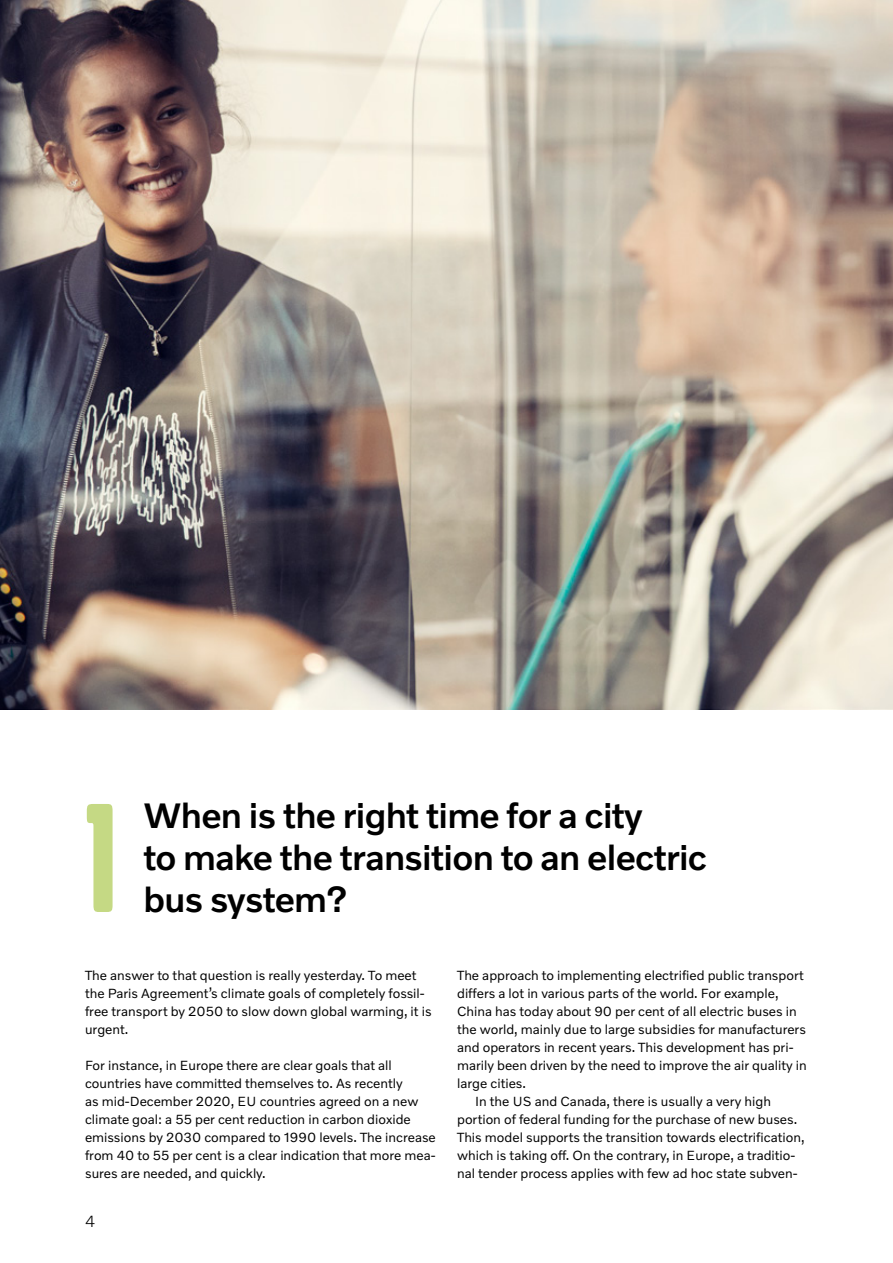
<style>
.page{position:relative;width:893px;height:1263px;background:#fff}
.page>*{position:absolute;margin:0;border:0;box-sizing:border-box;transform-origin:0 0}
.t1{font:162px "Volvo Broad Pro";color:#c5d984}
.t2{font:500 36px/42px "Volvo Novum";letter-spacing:-.02em;color:#000}
.t3{font:300 16.5px "Volvo Novum";color:#000}
.t4{font:13.5px/18px "Volvo Novum";color:#000}
</style>
<div class="page">
<img style="left:0;top:0;width:893px;height:710px">
<h1 class="t1" style="left:85px;top:783px;width:34px">1</h1>
<h2 class="t2" style="left:143px;top:793px;width:565px">When is the right time for a city<br>to make the transition to an electric bus system?</h2>
<p class="t4" style="left:85px;top:966px;width:348px">The answer to that question is really yesterday. To meet the Paris Agreement’s climate goals of completely fossil&shy;free transport by 2050 to slow down global warming, it is urgent.</p>
<p class="t4" style="left:85px;top:1056px;width:352px">For instance, in Europe there are clear goals that all countries have committed themselves to. As recently<br>as mid-December 2020, EU countries agreed on a new climate goal: a 55 per cent reduction in carbon dioxide emissions by 2030 compared to 1990 levels. The increase from 40 to 55 per cent is a clear indication that more mea&shy;sures are needed, and quickly.</p>
<p class="t3" style="left:85px;top:1210px;width:12px">4</p>
<p class="t4" style="left:457px;top:966px;width:348px">The approach to implementing electrified public transport</p>
<p class="t4" style="left:457px;top:984px;width:323px">differs a lot in various parts of the world. For example,</p>
<p class="t4" style="left:457px;top:1002px;width:341px">China has today about 90 per cent of all electric buses in</p>
<p class="t4" style="left:457px;top:1020px;width:350px">the world, mainly due to large subsidies for manufacturers</p>
<p class="t4" style="left:457px;top:1038px;width:338px">and operators in recent years. This development has pri-</p>
<p class="t4" style="left:457px;top:1056px;width:351px">marily been driven by the need to improve the air quality in</p>
<p class="t4" style="left:457px;top:1074px;width:71px">large cities.</p>
<p class="t4" style="left:475px;top:1092px;width:297px">In the US and Canada, there is usually a very high</p>
<p class="t4" style="left:457px;top:1110px;width:342px">portion of federal funding for the purchase of new buses.</p>
<p class="t4" style="left:457px;top:1128px;width:349px">This model supports the transition towards electrification,</p>
<p class="t4" style="left:457px;top:1146px;width:340px">which is taking off. On the contrary, in Europe, a traditio-</p>
<p class="t4" style="left:457px;top:1164px;width:342px">nal tender process applies with few ad hoc state subven-</p>
</div>
